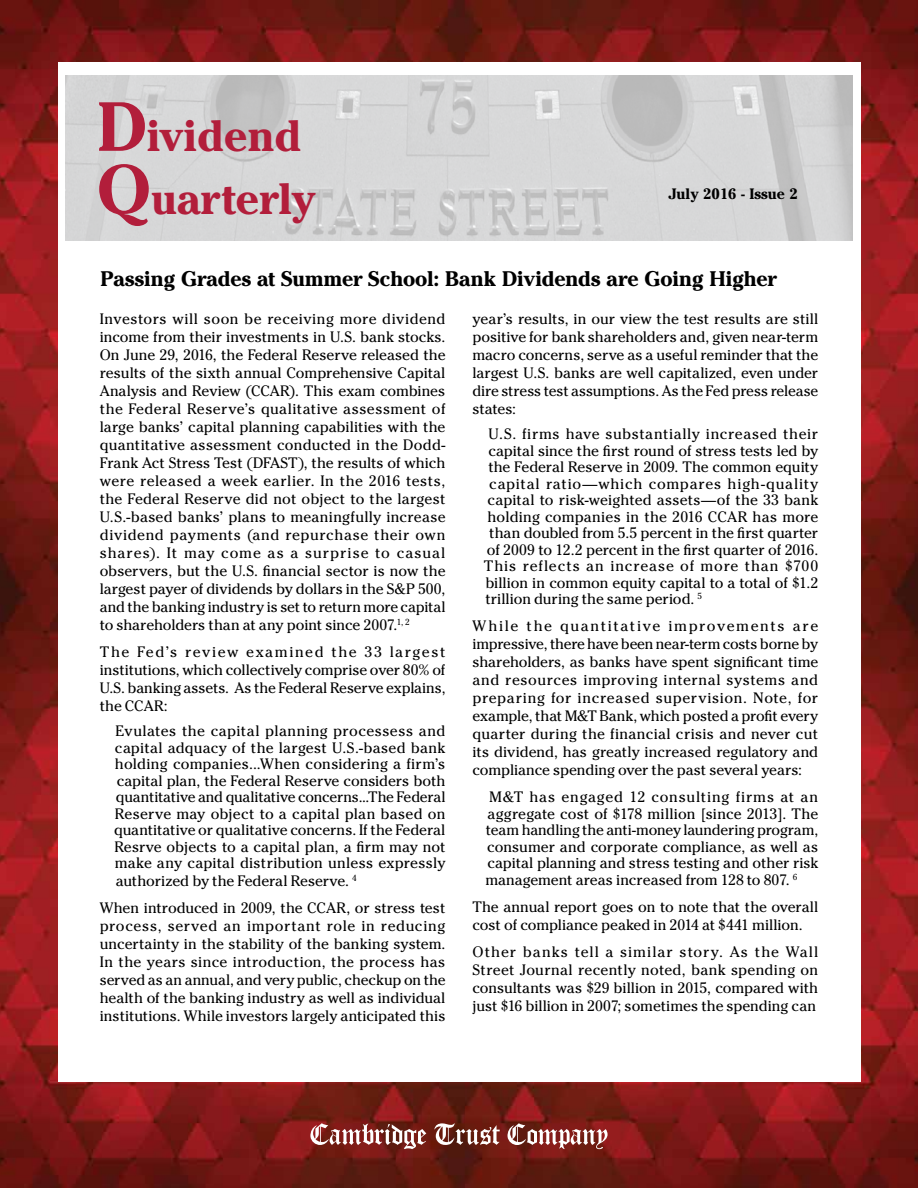
<style>
.page{position:relative;width:918px;height:1188px;background:#fff}
.page>*{position:absolute;margin:0;border:0;box-sizing:border-box;transform-origin:0 0}
.t1{font:700 43.5px/63px "Cheltenham ITC Std";color:#b21e3b}
.t2{font:700 21px "Cheltenham ITC Std";color:#000}
.t3{font:15px/18px "Cheltenham ITC Std";color:#000;text-align:justify}
.t4{font:15px "Cheltenham ITC Std";letter-spacing:.04em;color:#000}
.t5{font:15px "Cheltenham ITC Std";letter-spacing:.045em;color:#000}
.t6{font:15px "Cheltenham ITC Std";letter-spacing:.055em;color:#000}
.t7{font:700 15px "Cheltenham ITC Std";color:#000}
.s1{font-size:69px}
</style>
<div class="page">
<img style="left:0;top:0;width:918px;height:1188px">
<svg style="left:310px;top:1123px;width:116px;height:26px"></svg>
<svg style="left:434px;top:1123px;width:66px;height:22px"></svg>
<svg style="left:507px;top:1123px;width:101px;height:26px"></svg>
<div style="left:58px;top:63px;width:802px;height:1019px;background:#fff"></div>
<img style="left:66px;top:76px;width:786px;height:165px">
<h1 class="t1" style="left:97px;top:104px;width:220px"><span class="s1">D</span>ividend<br><span class="s1">Q</span>uarterly</h1>
<p class="t7" style="left:668px;top:185px;width:130px">July 2016 - Issue 2</p>
<h2 class="t2" style="left:100px;top:265px;width:678px">Passing Grades at Summer School: Bank Dividends are Going Higher</h2>
<p class="t3" style="left:100px;top:310px;width:347px">Investors will soon be receiving more dividend income from their investments in U.S. bank stocks.<br>On June 29, 2016, the Federal Reserve released the results of the sixth annual Comprehensive Capital Analysis and Review (CCAR). This exam combines the Federal Reserve’s qualitative assessment of large banks’ capital planning capabilities with the quantitative assessment conducted in the Dodd-Frank Act Stress Test (DFAST), the results of which were released a week earlier. In the 2016 tests, the Federal Reserve did not object to the largest U.S.-based banks’ plans to meaningfully increase dividend payments (and repurchase their own shares). It may come as a surprise to casual observers, but the U.S. financial sector is now the largest payer of dividends by dollars in the S&amp;P 500, and the banking industry is set to return more capital to shareholders than at any point since 2007.<sup>1,</sup> <sup>2</sup></p>
<p class="t3" style="left:100px;top:643px;width:347px">The Fed’s review examined the 33 largest institutions, which collectively comprise over 80% of U.S. banking assets. As the Federal Reserve explains, the CCAR:</p>
<p class="t3" style="left:114px;top:723px;width:333px;line-height:16.5px">Evulates the capital planning processess and capital adquacy of the largest U.S.-based bank holding companies...When considering a firm’s capital plan, the Federal Reserve considers both quantitative and qualitative concerns...The Federal Reserve may object to a capital plan based on quantitative or qualitative concerns. If the Federal Resrve objects to a capital plan, a firm may not make any capital distribution unless expressly</p>
<p class="t3" style="left:100px;top:868px;width:347px;line-height:27px;text-indent:16px">authorized by the Federal Reserve. <sup>4<br></sup>When introduced in 2009, the CCAR, or stress test</p>
<p class="t3" style="left:100px;top:917px;width:347px">process, served an important role in reducing uncertainty in the stability of the banking system.<br>In the years since introduction, the process has served as an annual, and very public, checkup on the health of the banking industry as well as individual institutions. While investors largely anticipated this</p>
<p class="t3" style="left:472px;top:310px;width:347px">year’s results, in our view the test results are still positive for bank shareholders and, given near-term macro concerns, serve as a useful reminder that the largest U.S. banks are well capitalized, even under dire stress test assumptions. As the Fed press release states:</p>
<p class="t4" style="left:489px;top:425px;width:331px">U.S. firms have substantially increased their</p>
<p class="t3" style="left:488px;top:442px;width:331px">capital since the first round of stress tests led by</p>
<p class="t3" style="left:488px;top:458px;width:331px">the Federal Reserve in 2009. The common equity</p>
<p class="t5" style="left:489px;top:475px;width:331px">capital ratio—which compares high-quality</p>
<p class="t3" style="left:487px;top:491px;width:332px">capital to risk-weighted assets—of the 33 bank</p>
<p class="t3" style="left:488px;top:508px;width:332px">holding companies in the 2016 CCAR has more</p>
<p class="t3" style="left:489px;top:524px;width:330px">than doubled from 5.5 percent in the first quarter</p>
<p class="t3" style="left:487px;top:541px;width:333px">of 2009 to 12.2 percent in the first quarter of 2016.</p>
<p class="t6" style="left:484px;top:557px;width:336px">This reflects an increase of more than $700</p>
<p class="t3" style="left:485px;top:574px;width:334px">billion in common equity capital to a total of $1.2</p>
<p class="t3" style="left:485px;top:590px;width:218px">trillion during the same period. <sup>5</sup></p>
<p class="t3" style="left:472px;top:617px;width:347px">While the quantitative improvements are impressive, there have been near-term costs borne by shareholders, as banks have spent significant time and resources improving internal systems and preparing for increased supervision. Note, for example, that M&amp;T Bank, which posted a profit every quarter during the financial crisis and never cut its dividend, has greatly increased regulatory and compliance spending over the past several years:</p>
<p class="t3" style="left:485px;top:789px;width:334px;line-height:16.5px">M&amp;T has engaged 12 consulting firms at an aggregate cost of $178 million [since 2013]. The team handling the anti-money laundering program, consumer and corporate compliance, as well as capital planning and stress testing and other risk management areas increased from 128 to 807. <sup>6</sup></p>
<p class="t3" style="left:472px;top:898px;width:347px">The annual report goes on to note that the overall cost of compliance peaked in 2014 at $441 million.</p>
<p class="t3" style="left:472px;top:943px;width:347px">Other banks tell a similar story. As the Wall Street Journal recently noted, bank spending on consultants was $29 billion in 2015, compared with just $16 billion in 2007; sometimes the spending can</p>
</div>
